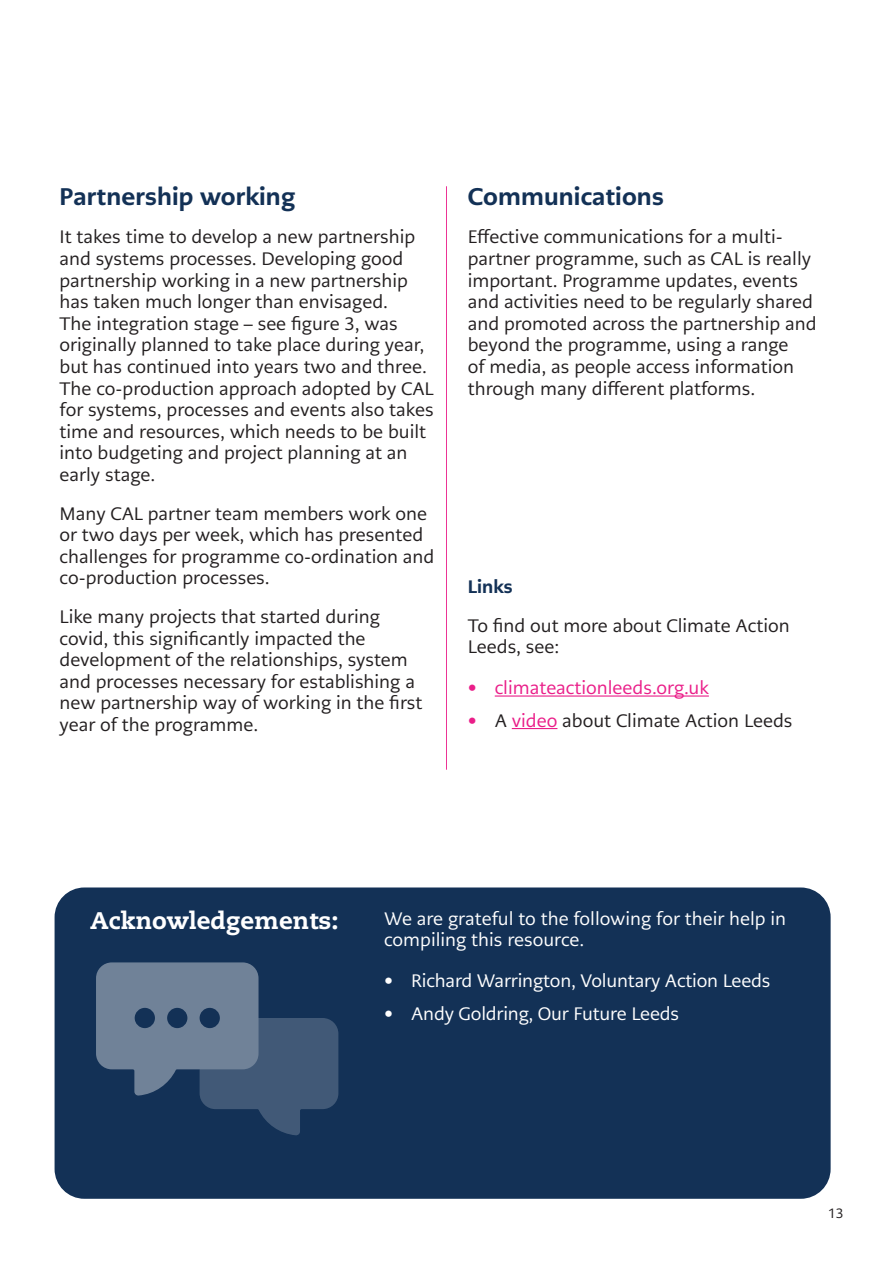
<style>
.page{position:relative;width:893px;height:1263px;background:#fff}
.page>*{position:absolute;margin:0;border:0;box-sizing:border-box;transform-origin:0 0}
.t1{font:800 24px "PMN Caecilia Sans Text";letter-spacing:.005em;color:#133156}
.t2{font:800 24px "Caecilia LT Pro 85";letter-spacing:.005em;color:#fff}
.t3{font:18px/21.6px "PMN Caecilia Sans Text";color:#231f20}
.t4{font:18px/21.6px "PMN Caecilia Sans Text";letter-spacing:-.01em;color:#fff}
.t5{font:18px "PMN Caecilia Sans Text";color:#ea1e89}
.t6{font:800 18px "PMN Caecilia Sans Text";letter-spacing:.005em;color:#133156}
.t7{font:13.5px "PMN Caecilia Sans Text";color:#231f20}
.s1{font-weight:700}
.s2{font-weight:700;color:#ea1e89}
.s3{color:#ea1e89}
</style>
<div class="page">
<hr style="left:446px;top:186px;width:1px;height:584px;background:#ea1e89">
<div style="left:55px;top:887px;width:776px;height:312px;background:#133156;border-radius:30px"></div>
<svg style="left:96px;top:962px;width:242px;height:173px"></svg>
<hr style="left:495px;top:695px;width:214px;height:2px;background:#ea1e89">
<hr style="left:512px;top:728px;width:45px;height:1px;background:#ea1e89">
<h1 class="t1" style="left:60px;top:180px;width:237px">Partnership working</h1>
<p class="t3" style="left:60px;top:226px;width:376px">It takes time to develop a new partnership and systems processes. Developing good partnership working in a new partnership has taken much longer than envisaged.<br>The integration stage – see figure 3, was originally planned to take place during year, but has continued into years two and three.<br>The co-production approach adopted by CAL for systems, processes and events also takes time and resources, which needs to be built into budgeting and project planning at an early stage.</p>
<p class="t3" style="left:60px;top:502px;width:376px">Many CAL partner team members work one or two days per week, which has presented challenges for programme co-ordination and co-production processes.</p>
<p class="t3" style="left:60px;top:606px;width:365px">Like many projects that started during covid, this significantly impacted the development of the relationships, system and processes necessary for establishing a new partnership way of working in the first year of the programme.</p>
<h1 class="t1" style="left:468px;top:180px;width:198px">Communications</h1>
<p class="t3" style="left:468px;top:226px;width:350px">Effective communications for a multi&shy;partner programme, such as CAL is really important. Programme updates, events and activities need to be regularly shared and promoted across the partnership and beyond the programme, using a range<br>of media, as people access information through many different platforms.</p>
<p class="t6" style="left:468px;top:575px;width:46px">Links</p>
<p class="t3" style="left:468px;top:614px;width:323px">To find out more about Climate Action<br>Leeds, see:</p>
<p class="t5" style="left:468px;top:676px;width:243px"><span class="s1">•</span> climateactionleeds.org.uk</p>
<p class="t3" style="left:468px;top:709px;width:326px"><span class="s2">•</span> A <span class="s3">video</span> about Climate Action Leeds</p>
<h1 class="t2" style="left:90px;top:904px;width:250px">Acknowledgements:</h1>
<p class="t4" style="left:384px;top:907px;width:404px">We are grateful to the following for their help in compiling this resource.</p>
<p class="t4" style="left:384px;top:970px;width:388px"><span class="s1">•</span> Richard Warrington, Voluntary Action Leeds</p>
<p class="t4" style="left:384px;top:1002px;width:297px"><span class="s1">•</span> Andy Goldring, Our Future Leeds</p>
<p class="t7" style="left:828px;top:1205px;width:17px">13</p>
</div>
